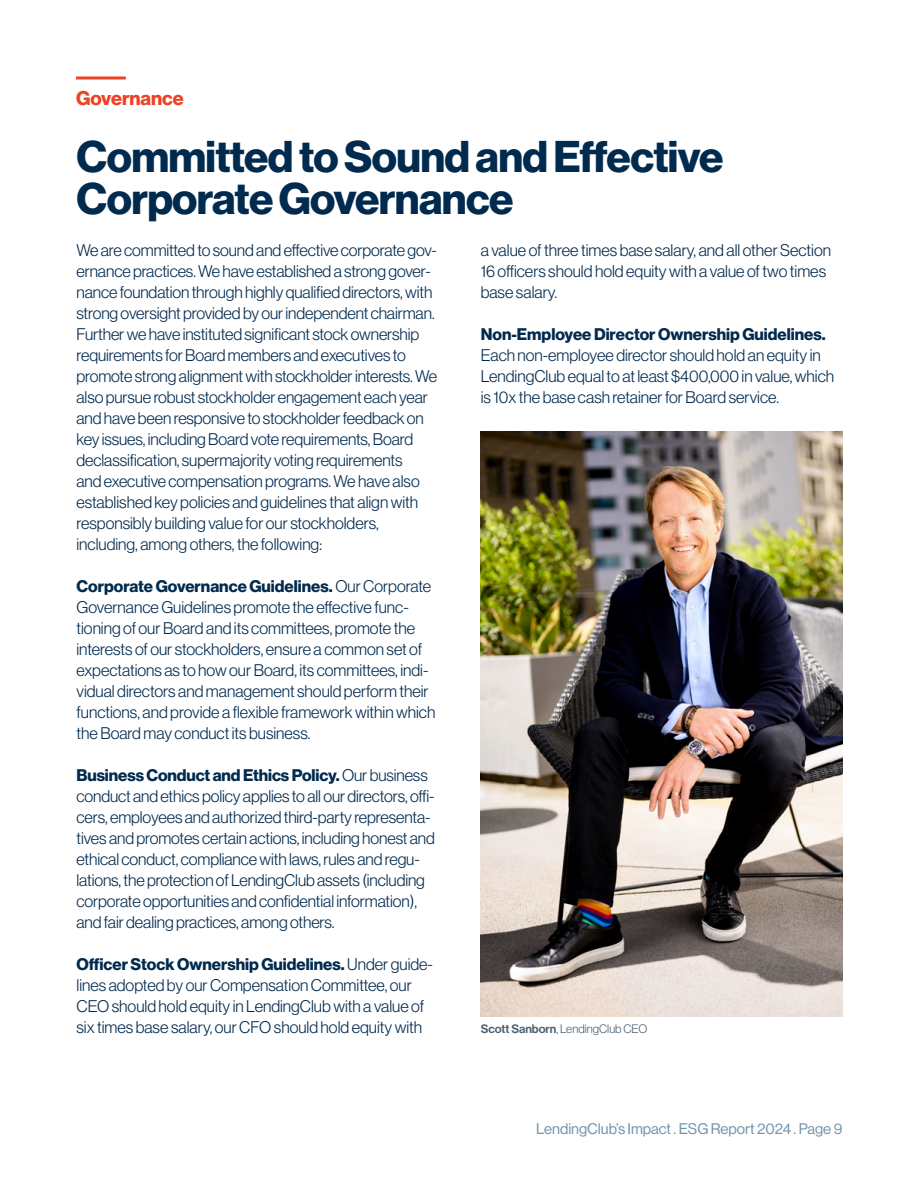
<style>
.page{position:relative;width:918px;height:1188px;background:#fff}
.page>*{position:absolute;margin:0;border:0;box-sizing:border-box;transform-origin:0 0}
.t1{font:700 43.5px/42px "Haas Grot Disp 75";letter-spacing:-.015em;color:#002a4e}
.t2{font:700 19.5px "Haas Grot Disp 75";color:#ef4123}
.t3{font:300 16.5px/21px "Haas Grot Disp 45";letter-spacing:-.005em;color:#002a4e}
.t4{font:700 16.5px "Haas Grot Disp 75";color:#002a4e}
.t5{font:15px "Haas Grot Disp 55 Roman";color:#7094aa}
.t6{font:300 12px "Haas Grot Disp 45";color:#4a6170}
.s1{font-family:"Haas Grot Disp 45";font-weight:300}
.s2{font-family:"Haas Grot Disp 65";font-weight:500}
</style>
<div class="page">
<svg style="left:76px;top:76px;width:50px;height:4px"></svg>
<img style="left:481px;top:432px;width:361px;height:584px">
<p class="t2" style="left:76px;top:86px;width:109px">Governance</p>
<h1 class="t1" style="left:76px;top:137px;width:648px">Committed to Sound and Effective<br>Corporate Governance</h1>
<p class="t3" style="left:76px;top:240px;width:362px">We are committed to sound and effective corporate gov&shy;ernance practices. We have established a strong gover&shy;nance foundation through highly qualified directors, with strong oversight provided by our independent chairman.<br>Further we have instituted significant stock ownership requirements for Board members and executives to promote strong alignment with stockholder interests. We also pursue robust stockholder engagement each year and have been responsive to stockholder feedback on key issues, including Board vote requirements, Board declassification, supermajority voting requirements<br>and executive compensation programs. We have also established key policies and guidelines that align with responsibly building value for our stockholders, including, among others, the following:</p>
<p class="t4" style="left:76px;top:577px;width:356px">Corporate Governance Guidelines. <span class="s1">Our Corporate</span></p>
<p class="t3" style="left:76px;top:597px;width:360px">Governance Guidelines promote the effective func&shy;tioning of our Board and its committees, promote the interests of our stockholders, ensure a common set of expectations as to how our Board, its committees, indi&shy;vidual directors and management should perform their functions, and provide a flexible framework within which the Board may conduct its business.</p>
<p class="t4" style="left:76px;top:766px;width:353px">Business Conduct and Ethics Policy. <span class="s1">Our business</span></p>
<p class="t3" style="left:76px;top:786px;width:360px">conduct and ethics policy applies to all our directors, offi&shy;cers, employees and authorized third-party representa&shy;tives and promotes certain actions, including honest and ethical conduct, compliance with laws, rules and regu&shy;lations, the protection of LendingClub assets (including corporate opportunities and confidential information), and fair dealing practices, among others.</p>
<p class="t4" style="left:76px;top:955px;width:358px">Officer Stock Ownership Guidelines. <span class="s1">Under guide-</span></p>
<p class="t3" style="left:76px;top:975px;width:349px">lines adopted by our Compensation Committee, our<br>CEO should hold equity in LendingClub with a value of six times base salary, our CFO should hold equity with</p>
<p class="t3" style="left:481px;top:240px;width:352px">a value of three times base salary, and all other Section<br>16 officers should hold equity with a value of two times base salary.</p>
<p class="t4" style="left:481px;top:325px;width:346px">Non-Employee Director Ownership Guidelines.</p>
<p class="t3" style="left:481px;top:345px;width:355px">Each non-employee director should hold an equity in<br>LendingClub equal to at least $400,000 in value, which is 10x the base cash retainer for Board service.</p>
<p class="t6" style="left:481px;top:1022px;width:168px"><span class="s2">Scott Sanborn</span>, LendingClub CEO</p>
<p class="t5" style="left:536px;top:1120px;width:308px">LendingClub’s Impact . ESG Report 2024 . Page 9</p>
</div>
